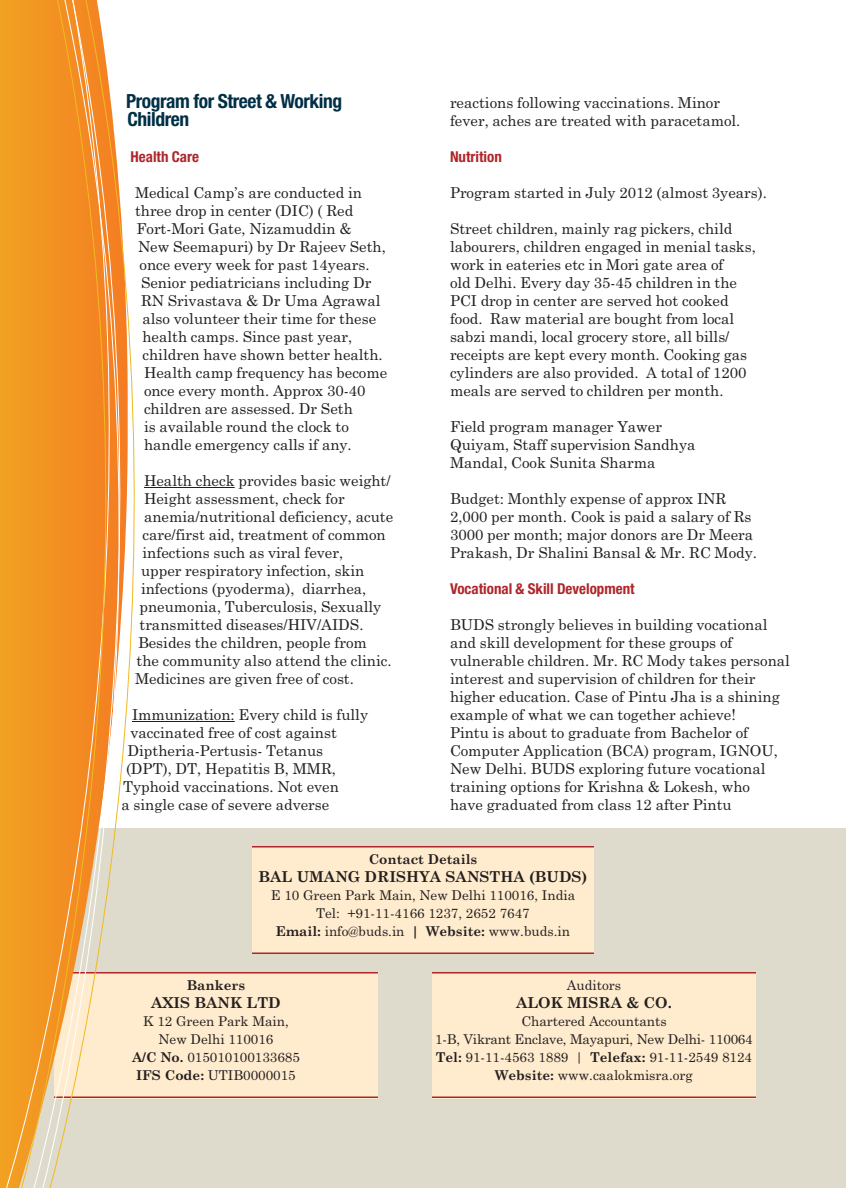
<style>
.page{position:relative;width:846px;height:1188px;background:#fff}
.page>*{position:absolute;margin:0;border:0;box-sizing:border-box;transform-origin:0 0}
.t1{font:700 condensed 19.5px/18px "Helvetica Neue LT Std";letter-spacing:-.02em;color:#012f45}
.t2{font:15px/18px "Century Schoolbook";color:#231f20}
.t3{font:700 15px "Century Schoolbook";color:#231f20}
.t4{font:700 condensed 15px "Helvetica Neue LT Std";color:#ae262b}
.t5{font:13.5px/18px "Century Schoolbook";color:#231f20;text-align:center}
.t6{font:700 13.5px "Century Schoolbook";color:#231f20}
.s1{font-weight:700}
</style>
<div class="page">
<div style="left:0;top:828px;width:846px;height:360px;background:#dfdbcc"></div>
<div style="left:54px;top:973px;width:324px;height:126px;background:#ffebcd"></div>
<hr style="left:54px;top:972px;width:324px;height:2px;background:#ae262b">
<hr style="left:54px;top:1096px;width:324px;height:2px;background:#ae262b">
<div style="left:2px;top:0;width:12px;height:1188px;background:#f1a021"></div>
<svg style="left:14px;top:0;width:130px;height:1188px"></svg>
<div style="left:432px;top:973px;width:324px;height:126px;background:#ffebcd"></div>
<hr style="left:432px;top:972px;width:324px;height:2px;background:#ae262b">
<hr style="left:432px;top:1096px;width:324px;height:2px;background:#ae262b">
<div style="left:252px;top:846px;width:342px;height:108px;background:#ffebcd"></div>
<hr style="left:252px;top:846px;width:342px;height:2px;background:#ae262b">
<hr style="left:252px;top:952px;width:342px;height:2px;background:#ae262b">
<hr style="left:144px;top:487px;width:91px;height:1px;background:#231f20">
<hr style="left:132px;top:721px;width:103px;height:1px;background:#231f20">
<h1 class="t1" style="left:126px;top:94px;width:218px">Program for Street &amp; Working<br>Children</h1>
<p class="t4" style="left:130px;top:151px;width:70px">Health Care</p>
<p class="t2" style="left:135px;top:185px;width:228px">Medical Camp’s are conducted in</p>
<p class="t2" style="left:135px;top:203px;width:220px">three drop in center (DIC) ( Red</p>
<p class="t2" style="left:136px;top:221px;width:217px">Fort-Mori Gate, Nizamuddin &amp;</p>
<p class="t2" style="left:138px;top:239px;width:249px">New Seemapuri) by Dr Rajeev Seth,</p>
<p class="t2" style="left:140px;top:257px;width:232px">once every week for past 14years.</p>
<p class="t2" style="left:141px;top:275px;width:232px">Senior pediatricians including Dr</p>
<p class="t2" style="left:141px;top:293px;width:241px">RN Srivastava &amp; Dr Uma Agrawal</p>
<p class="t2" style="left:142px;top:311px;width:235px">also volunteer their time for these</p>
<p class="t2" style="left:142px;top:329px;width:211px">health camps. Since past year,</p>
<p class="t2" style="left:142px;top:347px;width:242px">children have shown better health.</p>
<p class="t2" style="left:144px;top:365px;width:245px">Health camp frequency has become</p>
<p class="t2" style="left:144px;top:383px;width:223px">once every month. Approx 30-40</p>
<p class="t2" style="left:144px;top:401px;width:210px">children are assessed. Dr Seth</p>
<p class="t2" style="left:144px;top:419px;width:206px">is available round the clock to</p>
<p class="t2" style="left:144px;top:437px;width:209px">handle emergency calls if any.</p>
<p class="t2" style="left:144px;top:473px;width:248px">Health check provides basic weight/</p>
<p class="t2" style="left:144px;top:491px;width:202px">Height assessment, check for</p>
<p class="t2" style="left:144px;top:509px;width:251px">anemia/nutritional deficiency, acute</p>
<p class="t2" style="left:142px;top:527px;width:245px">care/first aid, treatment of common</p>
<p class="t2" style="left:142px;top:545px;width:202px">infections such as viral fever,</p>
<p class="t2" style="left:141px;top:563px;width:225px">upper respiratory infection, skin</p>
<p class="t2" style="left:141px;top:581px;width:227px">infections (pyoderma), diarrhea,</p>
<p class="t2" style="left:140px;top:599px;width:243px">pneumonia, Tuberculosis, Sexually</p>
<p class="t2" style="left:140px;top:617px;width:226px">transmitted diseases/HIV/AIDS.</p>
<p class="t2" style="left:138px;top:635px;width:230px">Besides the children, people from</p>
<p class="t2" style="left:136px;top:653px;width:257px">the community also attend the clinic.</p>
<p class="t2" style="left:135px;top:671px;width:221px">Medicines are given free of cost.</p>
<p class="t2" style="left:132px;top:707px;width:238px">Immunization: Every child is fully</p>
<p class="t2" style="left:130px;top:725px;width:208px">vaccinated free of cost against</p>
<p class="t2" style="left:128px;top:743px;width:197px">Diptheria-Pertusis- Tetanus</p>
<p class="t2" style="left:126px;top:761px;width:212px">(DPT), DT, Hepatitis B, MMR,</p>
<p class="t2" style="left:123px;top:779px;width:217px">Typhoid vaccinations. Not even</p>
<p class="t2" style="left:122px;top:797px;width:209px">a single case of severe adverse</p>
<p class="t2" style="left:450px;top:95px;width:292px">reactions following vaccinations. Minor fever, aches are treated with paracetamol.</p>
<p class="t4" style="left:450px;top:151px;width:53px">Nutrition</p>
<p class="t2" style="left:450px;top:185px;width:318px">Program started in July 2012 (almost 3years).</p>
<p class="t2" style="left:450px;top:221px;width:307px">Street children, mainly rag pickers, child labourers, children engaged in menial tasks, work in eateries etc in Mori gate area of<br>old Delhi. Every day 35-45 children in the PCI drop in center are served hot cooked food. Raw material are bought from local sabzi mandi, local grocery store, all bills/ receipts are kept every month. Cooking gas cylinders are also provided. A total of 1200 meals are served to children per month.</p>
<p class="t2" style="left:450px;top:419px;width:247px">Field program manager Yawer<br>Quiyam, Staff supervision Sandhya<br>Mandal, Cook Sunita Sharma</p>
<p class="t2" style="left:450px;top:491px;width:309px">Budget: Monthly expense of approx INR 2,000 per month. Cook is paid a salary of Rs 3000 per month; major donors are Dr Meera Prakash, Dr Shalini Bansal &amp; Mr. RC Mody.</p>
<p class="t4" style="left:450px;top:583px;width:186px">Vocational &amp; Skill Development</p>
<p class="t2" style="left:450px;top:617px;width:341px">BUDS strongly believes in building vocational and skill development for these groups of vulnerable children. Mr. RC Mody takes personal interest and supervision of children for their higher education. Case of Pintu Jha is a shining example of what we can together achieve!<br>Pintu is about to graduate from Bachelor of Computer Application (BCA) program, IGNOU, New Delhi. BUDS exploring future vocational training options for Krishna &amp; Lokesh, who<br>have graduated from class 12 after Pintu</p>
<p class="t6" style="left:369px;top:854px;width:110px">Contact Details</p>
<p class="t3" style="left:259px;top:871px;width:330px">BAL UMANG DRISHYA SANSTHA (BUDS)</p>
<p class="t5" style="left:271px;top:887px;width:306px">E 10 Green Park Main, New Delhi 110016, India<br>Tel: +91-11-4166 1237, 2652 7647<br><span class="s1">Email:</span> info@buds.in <span class="s1">| Website:</span> www.buds.in</p>
<p class="t6" style="left:187px;top:980px;width:60px">Bankers</p>
<p class="t3" style="left:151px;top:997px;width:131px">AXIS BANK LTD</p>
<p class="t5" style="left:132px;top:1013px;width:169px">K 12 Green Park Main,<br>New Delhi 110016<br><span class="s1">A/C No.</span> 015010100133685<br><span class="s1">IFS Code:</span> UTIB0000015</p>
<p class="t5" style="left:567px;top:977px;width:56px">Auditors</p>
<p class="t3" style="left:516px;top:997px;width:157px">ALOK MISRA &amp; CO.</p>
<p class="t5" style="left:435px;top:1013px;width:319px">Chartered Accountants<br>1-B, Vikrant Enclave, Mayapuri, New Delhi- 110064<br><span class="s1">Tel:</span> 91-11-4563 1889 | <span class="s1">Telefax:</span> 91-11-2549 8124<br><span class="s1">Website:</span> www.caalokmisra.org</p>
</div>
